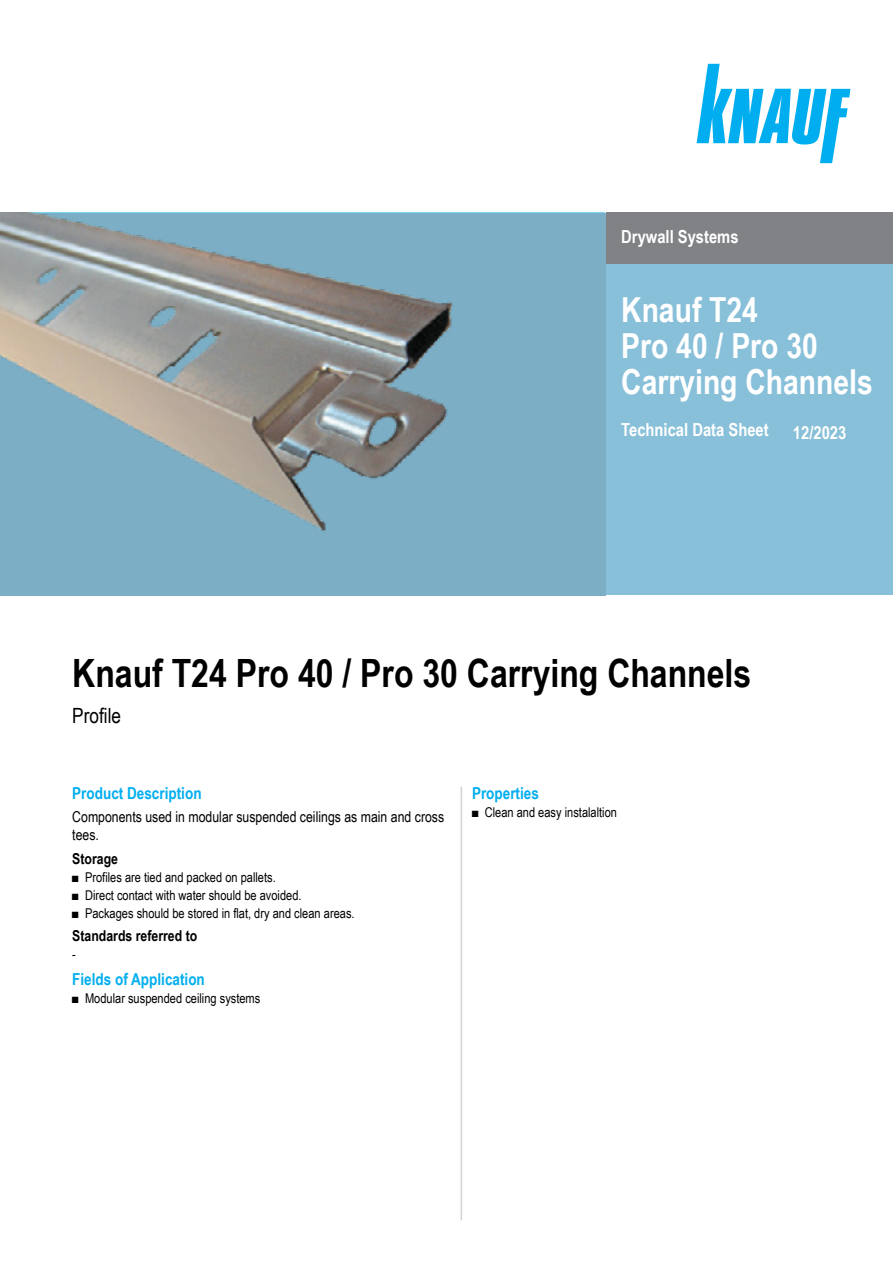
<style>
.page{position:relative;width:893px;height:1263px;background:#fff}
.page>*{position:absolute;margin:0;border:0;box-sizing:border-box;transform-origin:0 0}
.t1{font:700 39px "Arial Narrow";color:#000}
.t2{font:700 34.5px/36px "Arial Narrow";color:#fff}
.t3{font:21px "Arial Narrow";color:#000}
.t4{font:700 18px "Arial Narrow";color:#fff}
.t5{font:700 16.5px "Arial Narrow";color:#00aeef}
.t6{font:15px/18px "Arial Narrow";color:#000}
.t7{font:700 15px "Arial Narrow";color:#000}
.t8{font:13.5px "Arial Narrow";color:#000}
</style>
<div class="page">
<div style="left:606px;top:213px;width:287px;height:382px;background:#89c0d9"></div>
<div style="left:606px;top:213px;width:287px;height:51px;background:#808285"></div>
<svg style="left:697px;top:64px;width:153px;height:99px"></svg>
<div style="left:0;top:213px;width:606px;height:382px;background:#7cafc6"></div>
<img style="left:0;top:213px;width:453px;height:319px">
<hr style="left:461px;top:787px;width:1px;height:433px;background:#d1d3d4">
<h3 class="t4" style="left:621px;top:223px;width:119px">Drywall Systems</h3>
<h2 class="t2" style="left:621px;top:290px;width:253px">Knauf T24<br>Pro 40 / Pro 30<br>Carrying Channels</h2>
<h3 class="t4" style="left:621px;top:416px;width:149px">Technical Data Sheet</h3>
<h3 class="t4" style="left:793px;top:419px;width:55px">12/2023</h3>
<h1 class="t1" style="left:72px;top:644px;width:680px">Knauf T24 Pro 40 / Pro 30 Carrying Channels</h1>
<h3 class="t3" style="left:72px;top:700px;width:50px">Profile</h3>
<p class="t5" style="left:72px;top:780px;width:131px">Product Description</p>
<p class="t6" style="left:72px;top:807px;width:373px">Components used in modular suspended ceilings as main and cross tees.</p>
<p class="t7" style="left:72px;top:847px;width:47px">Storage</p>
<p class="t8" style="left:72px;top:867px;width:205px">■ Profiles are tied and packed on pallets.</p>
<p class="t8" style="left:72px;top:885px;width:231px">■ Direct contact with water should be avoided.</p>
<p class="t8" style="left:72px;top:903px;width:284px">■ Packages should be stored in flat, dry and clean areas.</p>
<p class="t7" style="left:72px;top:924px;width:127px">Standards referred to</p>
<p class="t8" style="left:72px;top:944px;width:5px">-</p>
<p class="t5" style="left:72px;top:966px;width:134px">Fields of Application</p>
<p class="t8" style="left:72px;top:988px;width:190px">■ Modular suspended ceiling systems</p>
<p class="t5" style="left:472px;top:780px;width:68px">Properties</p>
<p class="t8" style="left:472px;top:802px;width:147px">■ Clean and easy instalaltion</p>
</div>
